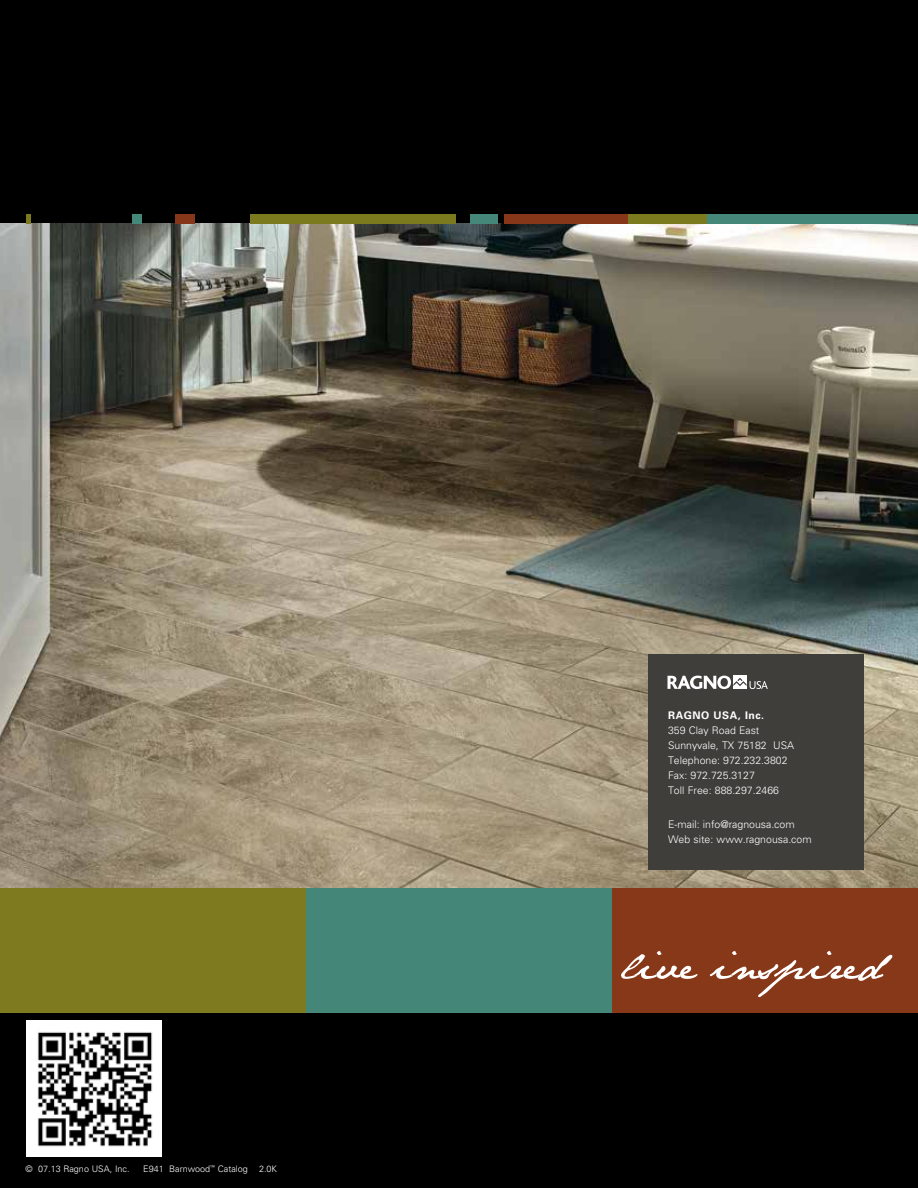
<style>
.page{position:relative;width:918px;height:1188px;background:#000}
.page>*{position:absolute;margin:0;border:0;box-sizing:border-box;transform-origin:0 0}
.t1{font:300 10.5px/15px "Univers LT Std";color:#fff}
.t2{font:700 10.5px "Univers LT Std";letter-spacing:.05em;color:#fff}
.t3{font:300 9px "Univers LT Std";color:#fff}
</style>
<div class="page">
<img style="left:0;top:224px;width:918px;height:664px">
<div style="left:648px;top:654px;width:216px;height:216px;background:#403e3b"></div>
<svg style="left:668px;top:676px;width:100px;height:13px"></svg>
<div style="left:707px;top:214px;width:211px;height:9px;background:#458778"></div>
<div style="left:470px;top:214px;width:27px;height:9px;background:#458778"></div>
<div style="left:627px;top:214px;width:80px;height:9px;background:#7c7a1f"></div>
<div style="left:251px;top:214px;width:205px;height:9px;background:#7c7a1f"></div>
<div style="left:504px;top:214px;width:123px;height:9px;background:#863719"></div>
<div style="left:176px;top:214px;width:19px;height:9px;background:#863719"></div>
<div style="left:132px;top:214px;width:10px;height:9px;background:#458778"></div>
<div style="left:26px;top:214px;width:5px;height:9px;background:#7c7a1f"></div>
<div style="left:0;top:888px;width:306px;height:124px;background:#7d7a1f"></div>
<div style="left:306px;top:888px;width:306px;height:124px;background:#448778"></div>
<div style="left:612px;top:888px;width:306px;height:124px;background:#873819"></div>
<svg style="left:621px;top:951px;width:77px;height:28px"></svg>
<svg style="left:710px;top:951px;width:182px;height:46px"></svg>
<img style="left:27px;top:1021px;width:135px;height:135px">
<p class="t3" style="left:26px;top:1164px;width:106px">© 07.13 Ragno USA, Inc.</p>
<p class="t3" style="left:143px;top:1164px;width:135px">E941 Barnwood<sup>™</sup> Catalog 2.0K</p>
<p class="t2" style="left:668px;top:709px;width:17px">RAGNO</p>
<p class="t2" style="left:714px;top:709px;width:52px">USA, INC.</p>
<p class="t1" style="left:668px;top:723px;width:128px">359 Clay Road East<br>Sunnyvale, TX 75182 USA<br>Telephone: 972.232.3802<br>Fax: 972.725.3127<br>Toll Free: 888.297.2466</p>
<p class="t1" style="left:668px;top:817px;width:145px">E-mail: info@ragnousa.com<br>Web site: www.ragnousa.com</p>
</div>
